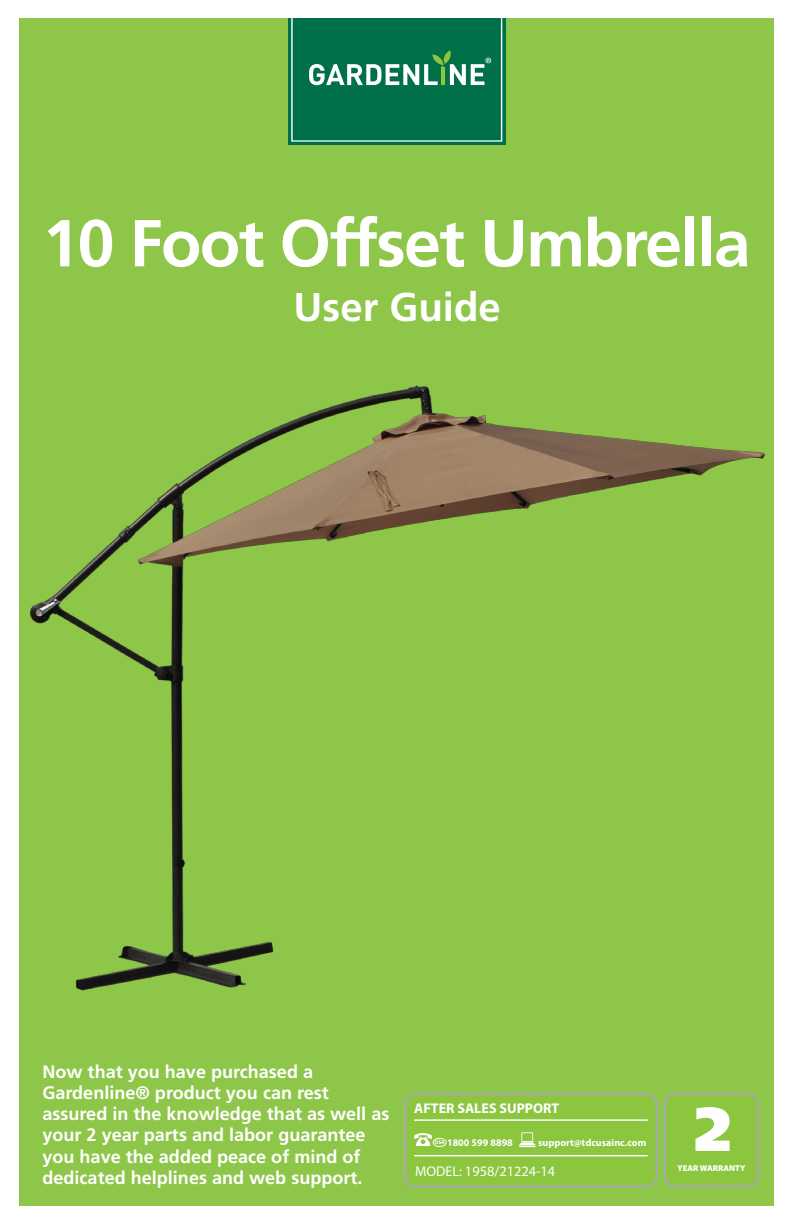
<style>
.page{position:relative;width:792px;height:1224px;background:#fff}
.page>*{position:absolute;margin:0;border:0;box-sizing:border-box;transform-origin:0 0}
.t1{font:700 66.2px "Frutiger";letter-spacing:-.025em;color:#fff}
.t2{font:900 61.8px "Frutiger";color:#fff}
.t3{font:700 40.2px "Frutiger";color:#fff}
.t4{font:700 18px/21px "Frutiger";color:#fff}
.t5{font:14.4px "Myriad Pro";color:#fff}
.t6{font:700 14.2px "Myriad Pro";color:#fff}
.t7{font:700 10.2px "Myriad Pro";color:#fff}
.t8{font:900 8.6px "Myriad Pro";color:#fff}
.s1{font-size:14.2px}
</style>
<div class="page">
<div style="left:19px;top:18px;width:754px;height:1188px;background:#8dc649"></div>
<div style="left:288px;top:18px;width:217px;height:127px;background:#007049"></div>
<svg style="left:291px;top:18px;width:211px;height:124px"></svg>
<img style="left:30px;top:385px;width:735px;height:606px">
<svg style="left:664px;top:1093px;width:95px;height:95px"></svg>
<div style="left:666px;top:1095px;width:91px;height:90px;background:#8bc63e;border-radius:10px"></div>
<svg style="left:404px;top:1093px;width:254px;height:95px"></svg>
<p class="t1" style="left:43px;top:204px;width:710px">10 Foot Offset Umbrella</p>
<p class="t3" style="left:294px;top:283px;width:209px">User Guide</p>
<p class="t4" style="left:42px;top:1062px;width:348px">Now that you have purchased a Gardenline® product you can rest assured in the knowledge that as well as your 2 year parts and labor guarantee you have the added peace of mind of dedicated helplines and web support.</p>
<p class="t6" style="left:414px;top:1099px;width:147px">AFTER SALES SUPPORT</p>
<p class="t7" style="left:435px;top:1136px;width:80px"><sup>USA</sup> 1800 599 8898</p>
<p class="t7" style="left:538px;top:1136px;width:110px">support@tdcusainc.com</p>
<p class="t5" style="left:415px;top:1163px;width:142px"><span class="s1">MODEL:</span> 1958/21224-14</p>
<p class="t2" style="left:694px;top:1092px;width:38px">2</p>
<p class="t8" style="left:678px;top:1162px;width:69px">YEAR WARRANTY</p>
</div>
